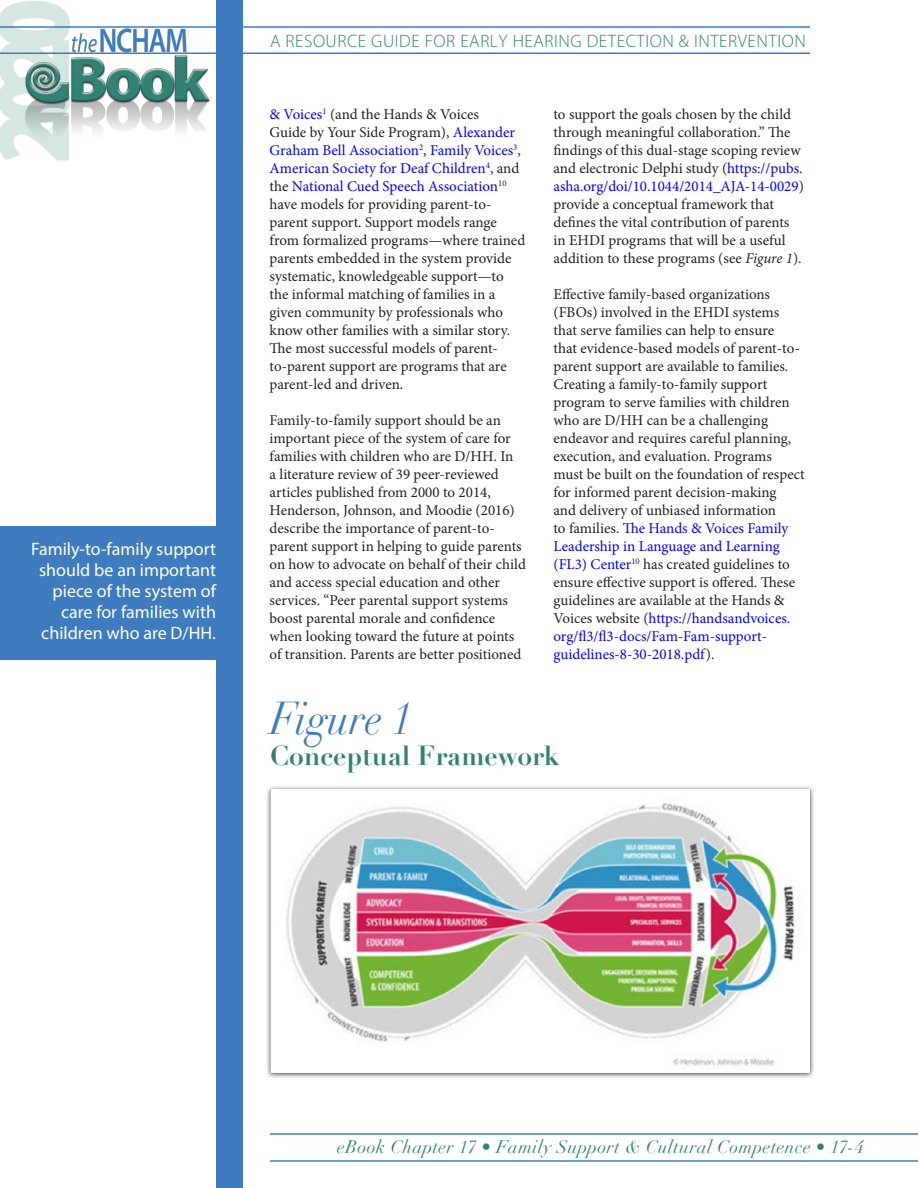
<style>
.page{position:relative;width:918px;height:1188px;background:#fff}
.page>*{position:absolute;margin:0;border:0;box-sizing:border-box;transform-origin:0 0}
.Table{font:italic 45px "Didot";color:#3e7cbf;scale:.9 1}
.Table_Title{font:700 27px "Didot";color:#318273}
.Pull-Out_Text{font:18px/21px "Myriad Pro";color:#fff;text-align:right}
.t1{font:italic 18px "Didot";letter-spacing:.02em;color:#318273}
.t2{font:300 18px "Myriad Pro";letter-spacing:.03em;color:#318273}
.Body_text{font:15px/18px "Minion Pro";color:#231f20}
.s1{color:#00f}
.s2{font-style:italic}
</style>
<div class="page">
<hr style="left:0;top:26px;width:810px;height:2px;background:#3e7cbf">
<hr style="left:0;top:52px;width:810px;height:2px;background:#3e7cbf">
<hr style="left:270px;top:1133px;width:648px;height:2px;background:#3e7cbf">
<hr style="left:270px;top:1160px;width:648px;height:2px;background:#3e7cbf">
<img style="left:0;top:1px;width:212px;height:160px">
<div style="left:216px;top:0;width:27px;height:1188px;background:#3e7cbf"></div>
<div style="left:0;top:526px;width:223px;height:134px;background:#3e7cbf"></div>
<img style="left:266px;top:786px;width:548px;height:292px">
<p class="Pull-Out_Text" style="left:31px;top:538px;width:186px">Family-to-family support should be an important piece of the system of care for families with children who are D/HH.</p>
<p class="t2" style="left:270px;top:31px;width:537px">A RESOURCE GUIDE FOR EARLY HEARING DETECTION &amp; INTERVENTION</p>
<p class="Body_text" style="left:270px;top:106px;width:257px"><span class="s1">&amp; Voices</span><sup>1</sup> (and the Hands &amp; Voices<br>Guide by Your Side Program), <span class="s1">Alexander Graham Bell Association</span><sup>2</sup>, <span class="s1">Family Voices</span><sup>3</sup>, <span class="s1">American Society for Deaf Children</span><sup>4</sup>, and the <span class="s1">National Cued Speech Association</span><sup>10 </sup>have models for providing parent-to&shy;parent support. Support models range from formalized programs—where trained parents embedded in the system provide systematic, knowledgeable support—to the informal matching of families in a given community by professionals who know other families with a similar story.<br>The most successful models of parent&shy;to-parent support are programs that are parent-led and driven.</p>
<p class="Body_text" style="left:270px;top:412px;width:258px">Family-to-family support should be an important piece of the system of care for families with children who are D/HH. In<br>a literature review of 39 peer-reviewed articles published from 2000 to 2014, Henderson, Johnson, and Moodie (2016) describe the importance of parent-to&shy;parent support in helping to guide parents on how to advocate on behalf of their child and access special education and other services. “Peer parental support systems boost parental morale and confidence when looking toward the future at points of transition. Parents are better positioned</p>
<p class="Body_text" style="left:554px;top:106px;width:252px">to support the goals chosen by the child through meaningful collaboration.” The findings of this dual-stage scoping review and electronic Delphi study (<span class="s1">https://pubs. asha.org/doi/10.1044/2014_AJA-14-0029</span>) provide a conceptual framework that defines the vital contribution of parents in EHDI programs that will be a useful addition to these programs (see <span class="s2">Figure 1</span>).</p>
<p class="Body_text" style="left:554px;top:286px;width:253px">Effective family-based organizations (FBOs) involved in the EHDI systems that serve families can help to ensure<br>that evidence-based models of parent-to&shy;parent support are available to families.<br>Creating a family-to-family support program to serve families with children who are D/HH can be a challenging endeavor and requires careful planning, execution, and evaluation. Programs must be built on the foundation of respect for informed parent decision-making<br>and delivery of unbiased information<br>to families. <span class="s1">The Hands &amp; Voices Family Leadership in Language and Learning (FL3) Center</span><sup>10</sup> has created guidelines to ensure effective support is offered. These guidelines are available at the Hands &amp; Voices website (<span class="s1">https://handsandvoices. org/fl3/fl3-docs/Fam-Fam-support&shy;guidelines-8-30-2018.pdf</span>).</p>
<p class="Table" style="left:270px;top:691px;width:159px">Figure 1</p>
<p class="Table_Title" style="left:270px;top:738px;width:291px">Conceptual Framework</p>
<p class="t1" style="left:337px;top:1136px;width:528px">eBook Chapter 17 • Family Support &amp; Cultural Competence • 17-4</p>
</div>
